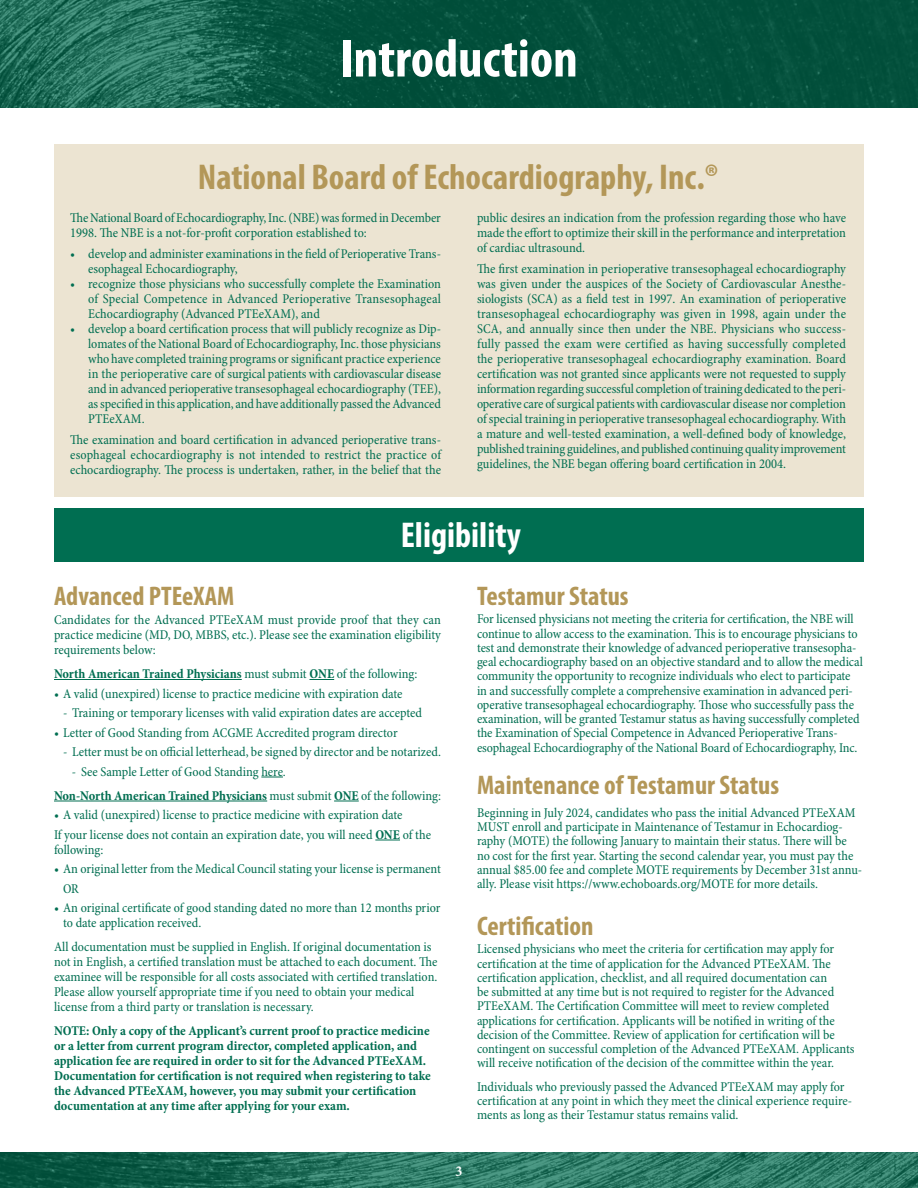
<style>
.page{position:relative;width:918px;height:1188px;background:#fff}
.page>*{position:absolute;margin:0;border:0;box-sizing:border-box;transform-origin:0 0}
.Section_Head{font:700 condensed 54px "Myriad Pro";color:#fff}
.Head{font:700 condensed 36px "Myriad Pro";color:#b39758}
.Head-2{font:700 condensed 36px "Myriad Pro";color:#fff}
.Sub_1{font:700 condensed 27px "Myriad Pro";color:#b39758}
.t1{font:700 condensed 15px "Minion Pro";color:#fff}
.Body_text{font:condensed 13.5px/15px "Minion Pro";letter-spacing:-.005em;color:#006e51}
.Hang{font:condensed 13.5px/15px "Minion Pro";color:#006e51}
.Body_text-2{font:700 condensed 13.5px/15px "Minion Pro";letter-spacing:-.005em;color:#006e51}
.Hang_2{font:condensed 13.5px "Minion Pro";color:#006e51}
.Hang_3{font:condensed 13.5px "Minion Pro";color:#006e51}
.s1{font-weight:400}
.s2{font-weight:700}
</style>
<div class="page">
<svg style="left:0;top:1152px;width:918px;height:36px"></svg>
<svg style="left:0;top:0;width:918px;height:108px;fill:#04513d"></svg>
<div style="left:54px;top:508px;width:810px;height:54px;background:#006e51"></div>
<div style="left:54px;top:144px;width:810px;height:353px;background:#ece4d2"></div>
<hr style="left:54px;top:679px;width:188px;height:1px;background:#006e51">
<svg style="left:310px;top:679px;width:24px;height:1px"></svg>
<svg style="left:261px;top:777px;width:22px;height:1px"></svg>
<hr style="left:54px;top:801px;width:213px;height:1px;background:#006e51">
<svg style="left:334px;top:801px;width:25px;height:1px"></svg>
<svg style="left:375px;top:840px;width:25px;height:1px"></svg>
<p class="Section_Head" style="left:340px;top:25px;width:239px">Introduction</p>
<p class="Head" style="left:198px;top:155px;width:522px">National Board of Echocardiography, Inc.®</p>
<p class="Body_text" style="left:70px;top:211px;width:372px">The National Board of Echocardiography, Inc. (NBE) was formed in December<br>1998. The NBE is a not-for-profit corporation established to:</p>
<p class="Hang" style="left:88px;top:247px;width:354px;text-indent:-18px">• develop and administer examinations in the field of Perioperative Trans&shy;esophageal Echocardiography,</p>
<p class="Hang" style="left:88px;top:277px;width:354px;text-align:justify;text-indent:-18px">• recognize those physicians who successfully complete the Examination of Special Competence in Advanced Perioperative Transesophageal Echocardiography (Advanced PTEeXAM), and</p>
<p class="Hang" style="left:88px;top:322px;width:354px;text-align:justify;text-indent:-18px">• develop a board certification process that will publicly recognize as Dip&shy;lomates of the National Board of Echocardiography, Inc. those physicians who have completed training programs or significant practice experience in the perioperative care of surgical patients with cardiovascular disease and in advanced perioperative transesophageal echocardiography (TEE), as specified in this application, and have additionally passed the Advanced PTEeXAM.</p>
<p class="Body_text" style="left:70px;top:433px;width:372px;text-align:justify">The examination and board certification in advanced perioperative trans&shy;esophageal echocardiography is not intended to restrict the practice of echocardiography. The process is undertaken, rather, in the belief that the</p>
<p class="Body_text" style="left:477px;top:211px;width:371px;text-align:justify">public desires an indication from the profession regarding those who have made the effort to optimize their skill in the performance and interpretation of cardiac ultrasound.</p>
<p class="Body_text" style="left:477px;top:262px;width:371px;text-align:justify">The first examination in perioperative transesophageal echocardiography was given under the auspices of the Society of Cardiovascular Anesthe&shy;siologists (SCA) as a field test in 1997. An examination of perioperative transesophageal echocardiography was given in 1998, again under the SCA, and annually since then under the NBE. Physicians who success&shy;fully passed the exam were certified as having successfully completed the perioperative transesophageal echocardiography examination. Board certification was not granted since applicants were not requested to supply information regarding successful completion of training dedicated to the peri&shy;operative care of surgical patients with cardiovascular disease nor completion of special training in perioperative transesophageal echocardiography. With a mature and well-tested examination, a well-defined body of knowledge, published training guidelines, and published continuing quality improvement guidelines, the NBE began offering board certification in 2004.</p>
<p class="Head-2" style="left:401px;top:512px;width:121px">Eligibility</p>
<p class="Sub_1" style="left:54px;top:579px;width:182px">Advanced PTEeXAM</p>
<p class="Body_text" style="left:54px;top:613px;width:389px;text-align:justify">Candidates for the Advanced PTEeXAM must provide proof that they can practice medicine (MD, DO, MBBS, etc.). Please see the examination eligibility requirements below:</p>
<p class="Body_text-2" style="left:54px;top:666px;width:365px">North American Trained Physicians <span class="s1">must submit</span> ONE <span class="s1">of the following:</span></p>
<p class="Hang" style="left:54px;top:686px;width:350px">• A valid (unexpired) license to practice medicine with expiration date</p>
<p class="Hang_2" style="left:63px;top:705px;width:361px">- Training or temporary licenses with valid expiration dates are accepted</p>
<p class="Hang" style="left:54px;top:725px;width:345px">• Letter of Good Standing from ACGME Accredited program director</p>
<p class="Hang_2" style="left:63px;top:744px;width:380px">- Letter must be on official letterhead, be signed by director and be notarized.</p>
<p class="Hang_3" style="left:72px;top:763px;width:215px">- See Sample Letter of Good Standing here.</p>
<p class="Body_text-2" style="left:54px;top:788px;width:389px">Non-North American Trained Physicians <span class="s1">must submit</span> ONE <span class="s1">of the following:</span></p>
<p class="Hang" style="left:54px;top:808px;width:350px">• A valid (unexpired) license to practice medicine with expiration date</p>
<p class="Body_text" style="left:54px;top:827px;width:379px">If your license does not contain an expiration date, you will need <span class="s2">ONE</span> of the following:</p>
<p class="Hang" style="left:54px;top:862px;width:389px">• An original letter from the Medical Council stating your license is permanent</p>
<p class="Body_text" style="left:63px;top:881px;width:17px">OR</p>
<p class="Hang" style="left:63px;top:901px;width:379px;text-indent:-9px">• An original certificate of good standing dated no more than 12 months prior to date application received.</p>
<p class="Body_text" style="left:54px;top:940px;width:385px">All documentation must be supplied in English. If original documentation is not in English, a certified translation must be attached to each document. The examinee will be responsible for all costs associated with certified translation.<br>Please allow yourself appropriate time if you need to obtain your medical license from a third party or translation is necessary.</p>
<p class="Body_text-2" style="left:54px;top:1023px;width:378px">NOTE: Only a copy of the Applicant’s current proof to practice medicine or a letter from current program director, completed application, and application fee are required in order to sit for the Advanced PTEeXAM.<br>Documentation for certification is not required when registering to take the Advanced PTEeXAM, however, you may submit your certification documentation at any time after applying for your exam.</p>
<p class="Sub_1" style="left:477px;top:579px;width:153px">Testamur Status</p>
<p class="Body_text" style="left:477px;top:613px;width:387px;line-height:14.2px">For licensed physicians not meeting the criteria for certification, the NBE will continue to allow access to the examination. This is to encourage physicians to test and demonstrate their knowledge of advanced perioperative transesopha&shy;geal echocardiography based on an objective standard and to allow the medical community the opportunity to recognize individuals who elect to participate in and successfully complete a comprehensive examination in advanced peri&shy;operative transesophageal echocardiography. Those who successfully pass the examination, will be granted Testamur status as having successfully completed the Examination of Special Competence in Advanced Perioperative Trans&shy;esophageal Echocardiography of the National Board of Echocardiography, Inc.</p>
<p class="Sub_1" style="left:477px;top:768px;width:304px">Maintenance of Testamur Status</p>
<p class="Body_text" style="left:477px;top:806px;width:387px;line-height:14.2px">Beginning in July 2024, candidates who pass the initial Advanced PTEeXAM MUST enroll and participate in Maintenance of Testamur in Echocardiog&shy;raphy (MOTE) the following January to maintain their status. There will be no cost for the first year. Starting the second calendar year, you must pay the annual $85.00 fee and complete MOTE requirements by December 31st annu&shy;ally. Please visit https://www.echoboards.org/MOTE for more details.</p>
<p class="Sub_1" style="left:477px;top:909px;width:118px">Certification</p>
<p class="Body_text" style="left:477px;top:943px;width:379px;line-height:14.2px">Licensed physicians who meet the criteria for certification may apply for certification at the time of application for the Advanced PTEeXAM. The certification application, checklist, and all required documentation can<br>be submitted at any time but is not required to register for the Advanced PTEeXAM. The Certification Committee will meet to review completed applications for certification. Applicants will be notified in writing of the decision of the Committee. Review of application for certification will be contingent on successful completion of the Advanced PTEeXAM. Applicants will receive notification of the decision of the committee within the year.</p>
<p class="Body_text" style="left:477px;top:1080px;width:377px;line-height:14.2px">Individuals who previously passed the Advanced PTEeXAM may apply for certification at any point in which they meet the clinical experience require&shy;ments as long as their Testamur status remains valid.</p>
<p class="t1" style="left:456px;top:1160px;width:8px">3</p>
</div>
